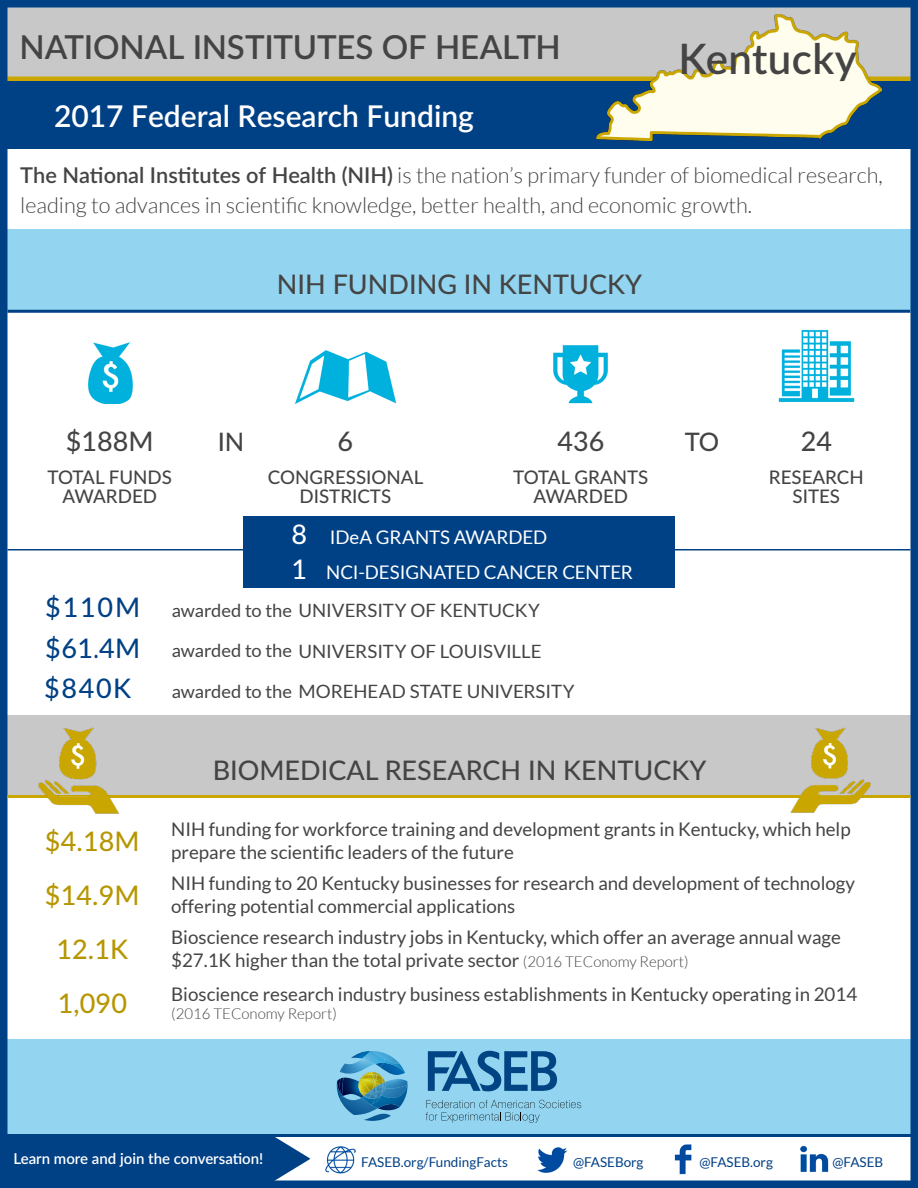
<style>
.page{position:relative;width:918px;height:1188px;background:#fff}
.page>*{position:absolute;margin:0;border:0;box-sizing:border-box;transform-origin:0 0}
.t1{font:600 42px "Lato";letter-spacing:.01em;color:#444}
.t2{font:600 33px "Lato";letter-spacing:-.005em;color:#444}
.t3{font:600 30px "Lato";color:#fff}
.t4{font:500 27px "Lato";color:#444}
.t5{font:500 27px "Lato";letter-spacing:.005em;color:#b69600}
.t6{font:500 27px "Lato";color:#004085}
.t7{font:500 25.5px "Lato";color:#444}
.t8{font:300 21.75px/30px "Lato";color:#444}
.t9{font:18.75px/22.5px "Lato";color:#444}
.t10{font:500 18.75px/19.5px "Lato";color:#444;text-align:center}
.t11{font:18.75px/35.2px "Lato";letter-spacing:-.005em;color:#fff}
.t12{font:18.3px "Lato";color:#444}
.t13{font:600 15px "Lato";color:#fff}
.t14{font:300 15px "Lato";color:#444}
.t15{font:13.5px "Lato";color:#004085}
.s1{font-weight:600}
.s2{font-weight:500;font-size:27px}
.s3{font-weight:500;font-size:27px;color:#004085}
.s4{font-size:18px}
.s5{font-weight:300;font-size:15px}
</style>
<div class="page">
<div style="left:0;top:1040px;width:918px;height:94px;background:#93d5f0"></div>
<svg style="left:426px;top:1100px;width:155px;height:23px"></svg>
<svg style="left:428px;top:1051px;width:129px;height:40px"></svg>
<svg style="left:337px;top:1051px;width:71px;height:70px"></svg>
<div style="left:0;top:0;width:918px;height:140px;background:#c8c8c8"></div>
<div style="left:8px;top:76px;width:902px;height:5px;background:#c9a700"></div>
<div style="left:0;top:230px;width:918px;height:80px;background:#93d5f0"></div>
<div style="left:0;top:81px;width:918px;height:67px;background:#004085"></div>
<div style="left:0;top:716px;width:918px;height:80px;background:#c8c8c8"></div>
<img style="left:325px;top:1146px;width:30px;height:28px">
<img style="left:537px;top:1147px;width:31px;height:26px">
<img style="left:674px;top:1144px;width:18px;height:30px">
<img style="left:800px;top:1145px;width:29px;height:27px">
<div style="left:0;top:0;width:918px;height:8px;background:#004085"></div>
<div style="left:0;top:0;width:8px;height:1188px;background:#004085"></div>
<div style="left:910px;top:0;width:8px;height:1188px;background:#004085"></div>
<div style="left:0;top:1180px;width:918px;height:8px;background:#004085"></div>
<hr style="left:8px;top:795px;width:902px;height:3px;background:#c9a700">
<img style="left:38px;top:727px;width:81px;height:87px">
<img style="left:790px;top:727px;width:81px;height:86px">
<div style="left:7px;top:1134px;width:263px;height:48px;background:#004085"></div>
<svg style="left:270px;top:1137px;width:40px;height:44px"></svg>
<hr style="left:6px;top:1134px;width:912px;height:3px;background:#004085">
<img style="left:596px;top:15px;width:285px;height:125px">
<img style="left:88px;top:342px;width:45px;height:62px">
<img style="left:295px;top:350px;width:102px;height:54px">
<img style="left:553px;top:345px;width:55px;height:59px">
<img style="left:778px;top:329px;width:77px;height:73px">
<hr style="left:8px;top:549px;width:902px;height:1px;background:#004085">
<div style="left:243px;top:516px;width:432px;height:72px;background:#004085"></div>
<hr style="left:7px;top:310px;width:903px;height:3px;background:#004085">
<h2 class="t2" style="left:19px;top:23px;width:543px">NATIONAL INSTITUTES OF HEALTH</h2>
<h3 class="t3" style="left:54px;top:94px;width:421px">2017 Federal Research Funding</h3>
<h1 class="t1" style="left:679px;top:28px;width:180px">Kentucky</h1>
<p class="t8" style="left:20px;top:160px;width:864px"><span class="s1">The National Institutes of Health (NIH)</span> is the nation’s primary funder of biomedical research, leading to advances in scientific knowledge, better health, and economic growth.</p>
<h3 class="t4" style="left:277px;top:265px;width:367px">NIH FUNDING IN KENTUCKY</h3>
<h3 class="t4" style="left:66px;top:422px;width:89px">$188M</h3>
<h3 class="t7" style="left:218px;top:423px;width:28px">IN</h3>
<h3 class="t4" style="left:338px;top:422px;width:17px">6</h3>
<h3 class="t4" style="left:557px;top:422px;width:48px">436</h3>
<h3 class="t7" style="left:685px;top:423px;width:36px">TO</h3>
<h3 class="t4" style="left:801px;top:422px;width:33px">24</h3>
<p class="t10" style="left:48px;top:466px;width:126px">TOTAL FUNDS<br>AWARDED</p>
<p class="t10" style="left:268px;top:466px;width:157px">CONGRESSIONAL<br>DISTRICTS</p>
<p class="t10" style="left:513px;top:466px;width:137px">TOTAL GRANTS<br>AWARDED</p>
<p class="t10" style="left:769px;top:466px;width:96px">RESEARCH<br>SITES</p>
<p class="t11" style="left:291px;top:520px;width:343px"><span class="s2">8</span> IDeA GRANTS AWARDED<br><span class="s2">1</span> NCI-DESIGNATED CANCER CENTER</p>
<p class="t12" style="left:45px;top:600px;width:496px"><span class="s3">$110M</span> <span class="s4">awarded to the</span> UNIVERSITY OF KENTUCKY</p>
<p class="t12" style="left:45px;top:641px;width:498px"><span class="s3">$61.4M</span> <span class="s4">awarded to the</span> UNIVERSITY OF LOUISVILLE</p>
<h3 class="t6" style="left:44px;top:669px;width:88px">$840K</h3>
<p class="t12" style="left:172px;top:681px;width:405px"><span class="s4">awarded to the</span> MOREHEAD STATE UNIVERSITY</p>
<h3 class="t4" style="left:213px;top:751px;width:495px">BIOMEDICAL RESEARCH IN KENTUCKY</h3>
<h3 class="t5" style="left:45px;top:822px;width:96px">$4.18M</h3>
<p class="t9" style="left:171px;top:818px;width:681px">NIH funding for workforce training and development grants in Kentucky, which help prepare the scientific leaders of the future</p>
<h3 class="t5" style="left:45px;top:876px;width:96px">$14.9M</h3>
<p class="t9" style="left:171px;top:872px;width:685px">NIH funding to 20 Kentucky businesses for research and development of technology offering potential commercial applications</p>
<h3 class="t5" style="left:56px;top:930px;width:73px">12.1K</h3>
<p class="t9" style="left:171px;top:926px;width:671px">Bioscience research industry jobs in Kentucky, which offer an average annual wage $27.1K higher than the total private sector <span class="s5">(2016 TEConomy Report)</span></p>
<h3 class="t5" style="left:58px;top:984px;width:71px">1,090</h3>
<p class="t9" style="left:171px;top:982px;width:688px">Bioscience research industry business establishments in Kentucky operating in 2014</p>
<p class="t14" style="left:171px;top:1005px;width:167px">(2016 TEConomy Report)</p>
<p class="t13" style="left:14px;top:1148px;width:251px">Learn more and join the conversation!</p>
<p class="t15" style="left:361px;top:1155px;width:148px">FASEB.org/FundingFacts</p>
<p class="t15" style="left:573px;top:1155px;width:72px">@FASEBorg</p>
<p class="t15" style="left:700px;top:1155px;width:75px">@FASEB.org</p>
<p class="t15" style="left:833px;top:1155px;width:52px">@FASEB</p>
</div>
